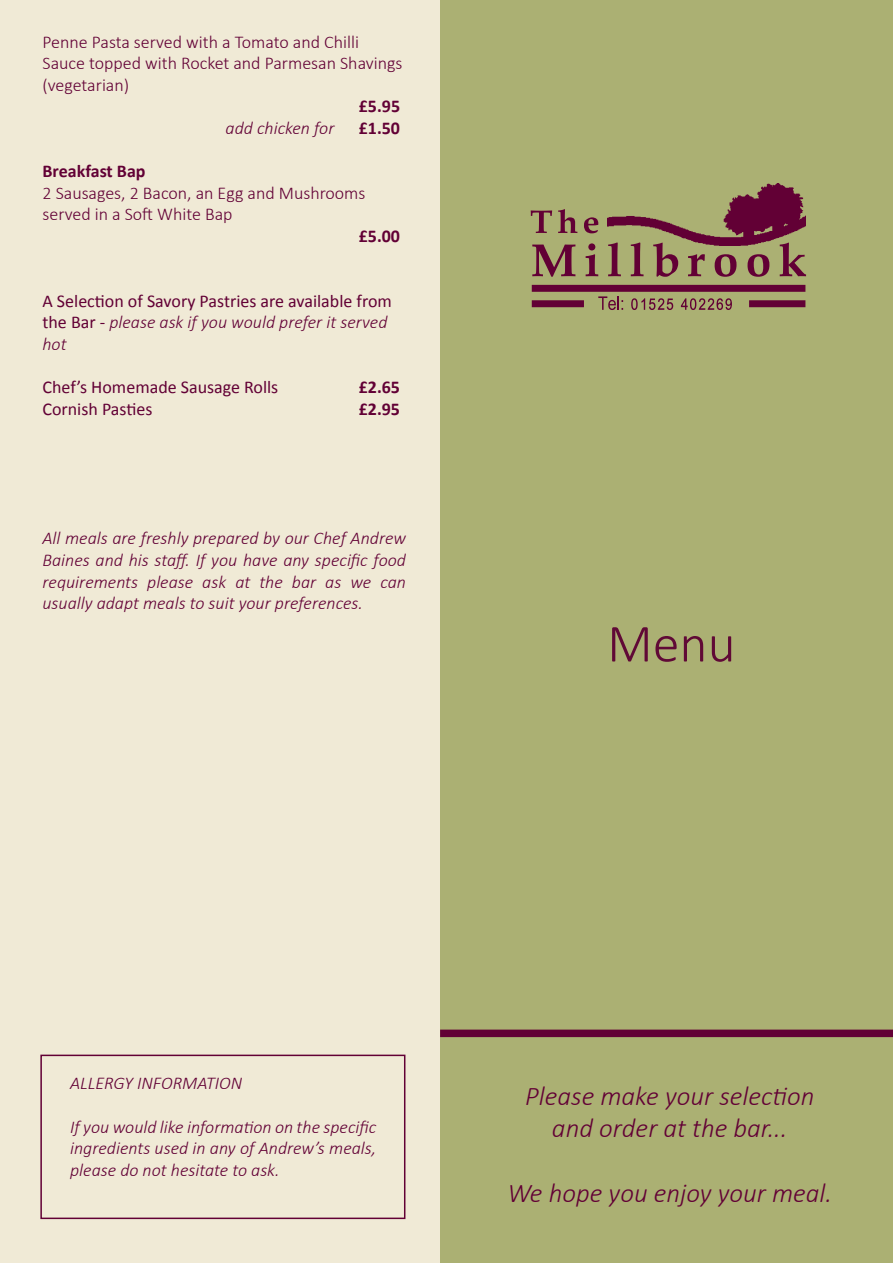
<style>
.page{position:relative;width:893px;height:1263px;background:#fff}
.page>*{position:absolute;margin:0;border:0;box-sizing:border-box;transform-origin:0 0}
.t1{font:300 54px "Calibri";color:#600936}
.t2{font:italic 300 27px/32.4px "Calibri";color:#620035;text-align:center}
.t3{font:italic 300 18px/21.6px "Calibri";color:#620035;text-align:justify}
.t4{font:300 18px/21.6px "Calibri";color:#620035}
.t5{font:18px/21.6px "Calibri";color:#620035}
.t6{font:700 18px "Calibri";color:#620035}
.s1{font-weight:300;font-style:italic}
</style>
<div class="page">
<div style="left:0;top:0;width:457px;height:1263px;background:#f0ead6"></div>
<div style="left:440px;top:0;width:453px;height:1263px;background:#abb073"></div>
<svg style="left:531px;top:210px;width:21px;height:23px"></svg>
<svg style="left:558px;top:209px;width:19px;height:24px"></svg>
<svg style="left:584px;top:217px;width:14px;height:16px"></svg>
<svg style="left:532px;top:244px;width:43px;height:33px"></svg>
<svg style="left:586px;top:243px;width:12px;height:33px"></svg>
<svg style="left:608px;top:245px;width:13px;height:31px"></svg>
<svg style="left:631px;top:245px;width:12px;height:31px"></svg>
<svg style="left:653px;top:245px;width:25px;height:32px"></svg>
<svg style="left:688px;top:254px;width:17px;height:22px"></svg>
<svg style="left:715px;top:254px;width:21px;height:23px"></svg>
<svg style="left:747px;top:254px;width:22px;height:23px"></svg>
<svg style="left:780px;top:245px;width:26px;height:31px"></svg>
<div style="left:532px;top:285px;width:273px;height:7px;background:#620035"></div>
<div style="left:532px;top:300px;width:52px;height:7px;background:#620035"></div>
<div style="left:749px;top:300px;width:56px;height:7px;background:#620035"></div>
<svg style="left:598px;top:296px;width:25px;height:14px"></svg>
<svg style="left:631px;top:298px;width:42px;height:12px"></svg>
<svg style="left:681px;top:298px;width:51px;height:12px"></svg>
<img style="left:608px;top:183px;width:197px;height:62px">
<div style="left:40px;top:1054px;width:365px;height:165px;border:2px solid #620035"></div>
<div style="left:440px;top:1029px;width:453px;height:8px;background:#620035"></div>
<p class="t4" style="left:43px;top:31px;width:361px">Penne Pasta served with a Tomato and Chilli<br>Sauce topped with Rocket and Parmesan Shavings (vegetarian)</p>
<p class="t6" style="left:359px;top:95px;width:43px">£5.95</p>
<p class="t3" style="left:226px;top:117px;width:110px">add chicken for</p>
<p class="t6" style="left:359px;top:116px;width:43px">£1.50</p>
<p class="t6" style="left:43px;top:160px;width:105px">Breakfast Bap</p>
<p class="t4" style="left:43px;top:182px;width:324px">2 Sausages, 2 Bacon, an Egg and Mushrooms served in a Soft White Bap</p>
<p class="t6" style="left:359px;top:224px;width:43px">£5.00</p>
<p class="t5" style="left:43px;top:290px;width:351px">A Selection of Savory Pastries are available from the Bar - <span class="s1">please ask if you would prefer it served hot</span></p>
<p class="t5" style="left:43px;top:376px;width:237px">Chef’s Homemade Sausage Rolls</p>
<p class="t6" style="left:359px;top:376px;width:43px">£2.65</p>
<p class="t5" style="left:43px;top:398px;width:111px">Cornish Pasties</p>
<p class="t6" style="left:359px;top:397px;width:43px">£2.95</p>
<p class="t3" style="left:43px;top:527px;width:365px">All meals are freshly prepared by our Chef Andrew Baines and his staff. If you have any specific food requirements please ask at the bar as we can usually adapt meals to suit your preferences.</p>
<h1 class="t1" style="left:607px;top:610px;width:130px">Menu</h1>
<p class="t3" style="left:70px;top:1072px;width:174px">ALLERGY INFORMATION</p>
<p class="t3" style="left:70px;top:1116px;width:308px">If you would like information on the specific ingredients used in any of Andrew’s meals, please do not hesitate to ask.</p>
<h2 class="t2" style="left:525px;top:1079px;width:291px">Please make your selection and order at the bar...</h2>
<h2 class="t2" style="left:507px;top:1176px;width:326px">We hope you enjoy your meal.</h2>
</div>
